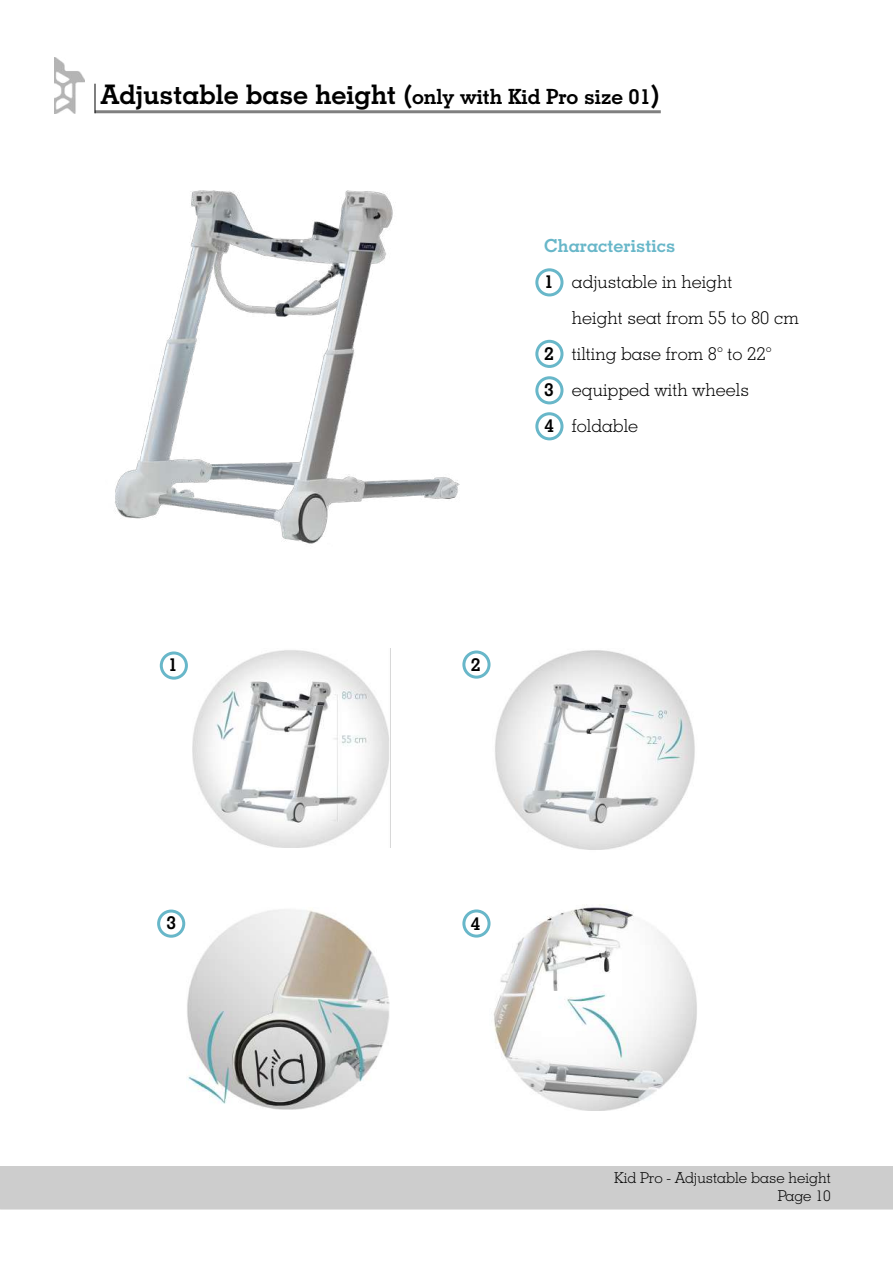
<style>
.page{position:relative;width:893px;height:1263px;background:#fff}
.page>*{position:absolute;margin:0;border:0;box-sizing:border-box;transform-origin:0 0}
.t1{font:700 27px "Geometric Slab 703 BT";color:#000}
.t2{font:300 18px "Geometric Slab 703 BT";color:#000}
.t3{font:700 18px "Geometric Slab 703 BT";color:#68b7c9}
.t4{font:700 18px "Geometric Slab 703 BT";color:#000}
.t5{font:300 15px/18px "Geometric Slab 703 BT";color:#000;text-align:right}
.s1{font-size:21px}
.s2{font-weight:700}
</style>
<div class="page">
<img style="left:495px;top:650px;width:200px;height:200px">
<img style="left:489px;top:904px;width:208px;height:206px">
<img style="left:187px;top:909px;width:203px;height:201px">
<img style="left:54px;top:57px;width:31px;height:56px">
<svg style="left:95px;top:84px;width:1px;height:26px"></svg>
<div style="left:1px;top:1167px;width:892px;height:42px;background:#cdcdcd"></div>
<div style="left:535px;top:268px;width:28px;height:28px;border:3px solid #68b7c9;border-radius:50%"></div>
<div style="left:535px;top:376px;width:28px;height:28px;border:3px solid #68b7c9;border-radius:50%"></div>
<div style="left:535px;top:412px;width:28px;height:28px;border:3px solid #68b7c9;border-radius:50%"></div>
<div style="left:535px;top:340px;width:28px;height:28px;border:3px solid #68b7c9;border-radius:50%"></div>
<div style="left:462px;top:909px;width:29px;height:28px;border:3px solid #68b7c9;border-radius:50%"></div>
<div style="left:160px;top:651px;width:28px;height:29px;border:3px solid #68b7c9;border-radius:50%"></div>
<div style="left:462px;top:650px;width:29px;height:29px;border:3px solid #68b7c9;border-radius:50%"></div>
<div style="left:157px;top:909px;width:28px;height:29px;border:3px solid #68b7c9;border-radius:50%"></div>
<img style="left:115px;top:190px;width:345px;height:354px">
<img style="left:192px;top:649px;width:199px;height:198px">
<h1 class="t1" style="left:101px;top:78px;width:560px">Adjustable base height (<span class="s1">only with Kid Pro size 01</span>)</h1>
<p class="t3" style="left:544px;top:235px;width:132px">Characteristics</p>
<p class="t2" style="left:544px;top:271px;width:190px"><span class="s2">1</span> adjustable in height</p>
<p class="t2" style="left:572px;top:307px;width:229px">height seat from 55 to 80 cm</p>
<p class="t2" style="left:544px;top:343px;width:229px"><span class="s2">2</span> tilting base from 8° to 22°</p>
<p class="t2" style="left:544px;top:379px;width:206px"><span class="s2">3</span> equipped with wheels</p>
<p class="t2" style="left:544px;top:415px;width:95px"><span class="s2">4</span> foldable</p>
<p class="t4" style="left:168px;top:653px;width:11px">1</p>
<p class="t4" style="left:471px;top:653px;width:11px">2</p>
<p class="t4" style="left:166px;top:912px;width:11px">3</p>
<p class="t4" style="left:470px;top:913px;width:11px">4</p>
<p class="t5" style="left:614px;top:1169px;width:218px">Kid Pro - Adjustable base height<br>Page 10</p>
</div>
